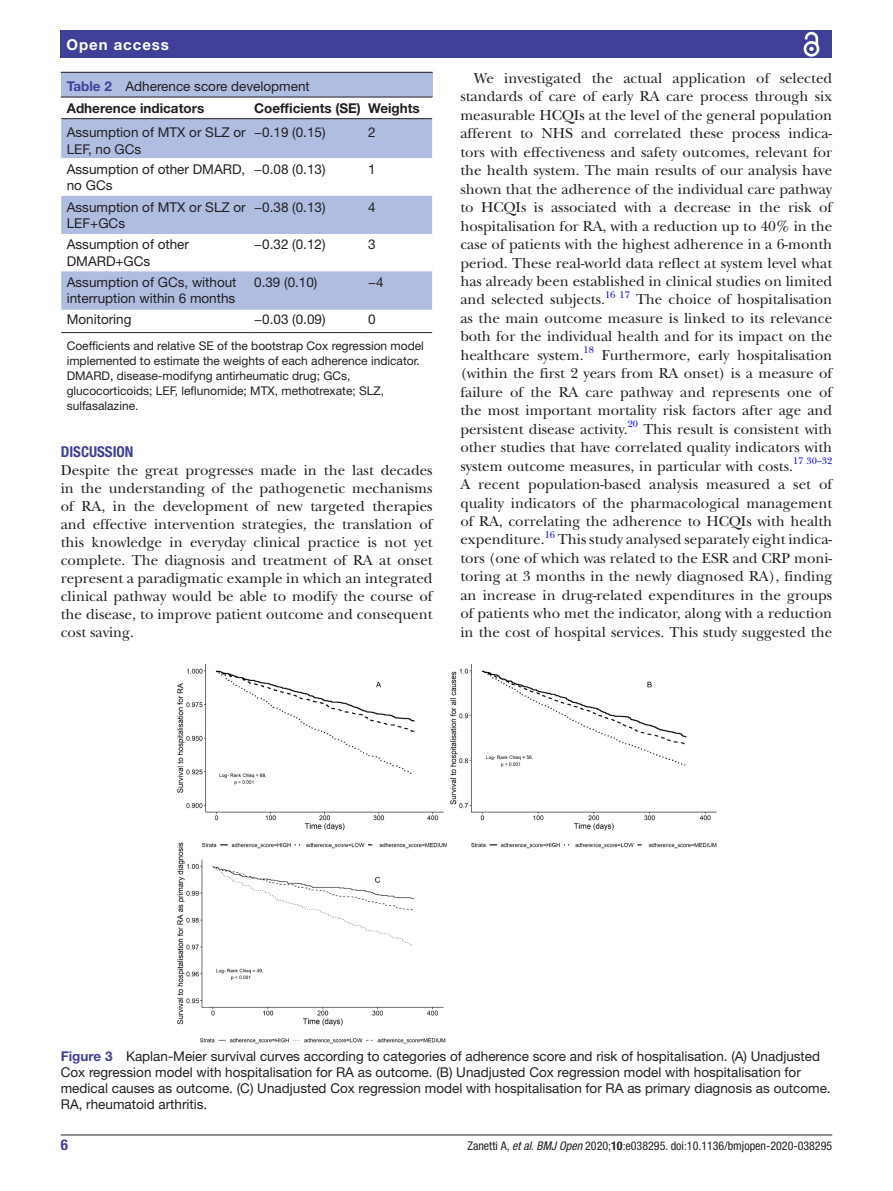
<style>
.page{position:relative;width:893px;height:1191px;background:#fff}
.page>*{position:absolute;margin:0;border:0;box-sizing:border-box;transform-origin:0 0}
.t1{font:15px/18.5px "New Baskerville";color:#231f20;text-align:justify}
.t2{font:700 condensed 15px "Helvetica Neue LT Std";color:#414099}
.t3{font:700 15px "Helvetica Neue LT Std";letter-spacing:.065em;color:#fff}
.t4{font:13.5px/16.2px "Helvetica Neue LT Std";color:#231f20}
.t5{font:700 13.5px "Helvetica Neue LT Std";color:#231f20}
.t6{font:12px/15px "Helvetica Neue LT Std";color:#231f20}
.t7{font:condensed 12px "Helvetica Neue LT Std";color:#231f20}
.t8{font:9.9px "New Baskerville";color:#00f}
.s1{font-weight:700;color:#414099}
.s2{font-weight:700}
.s3{font-style:italic}
</style>
<div class="page">
<hr style="left:61px;top:1134px;width:771px;height:1px;background:#231f20">
<div style="left:61px;top:31px;width:771px;height:27px;background:#414099"></div>
<svg style="left:803px;top:31px;width:17px;height:26px"></svg>
<div style="left:61px;top:73px;width:372px;height:346px;background:#afbde1"></div>
<hr style="left:61px;top:72px;width:372px;height:1px;background:#231f20">
<div style="left:61px;top:98px;width:371px;height:321px;background:#fff"></div>
<svg style="left:61px;top:119px;width:371px;height:190px"></svg>
<hr style="left:61px;top:97px;width:187px;height:1px;background:#231f20">
<hr style="left:61px;top:118px;width:187px;height:1px;background:#231f20">
<hr style="left:248px;top:97px;width:114px;height:1px;background:#231f20">
<hr style="left:248px;top:118px;width:114px;height:1px;background:#231f20">
<hr style="left:362px;top:97px;width:71px;height:1px;background:#231f20">
<hr style="left:362px;top:118px;width:70px;height:1px;background:#231f20">
<hr style="left:248px;top:332px;width:114px;height:1px;background:#231f20">
<hr style="left:362px;top:332px;width:70px;height:1px;background:#231f20">
<hr style="left:61px;top:332px;width:187px;height:1px;background:#231f20">
<svg style="left:432px;top:97px;width:1px;height:22px"></svg>
<hr style="left:432px;top:119px;width:1px;height:39px;background:#fff">
<hr style="left:432px;top:158px;width:1px;height:38px;background:#fff">
<hr style="left:432px;top:196px;width:1px;height:38px;background:#fff">
<hr style="left:432px;top:234px;width:1px;height:38px;background:#fff">
<hr style="left:432px;top:272px;width:1px;height:37px;background:#fff">
<svg style="left:432px;top:309px;width:1px;height:23px"></svg>
<hr style="left:432px;top:332px;width:1px;height:87px;background:#fff">
<hr style="left:67px;top:364px;width:366px;height:2px;background:#fff">
<hr style="left:67px;top:409px;width:366px;height:2px;background:#fff">
<img style="left:177px;top:664px;width:539px;height:379px">
<p class="t3" style="left:66px;top:35px;width:104px">Open access</p>
<p class="t4" style="left:67px;top:75px;width:245px;line-height:22px"><span class="s1">Table 2</span> Adherence score development<br><span class="s2">Adherence indicators</span></p>
<p class="t5" style="left:254px;top:99px;width:167px">Coefficients (SE) Weights</p>
<p class="t4" style="left:67px;top:124px;width:181px">Assumption of MTX or SLZ or<br>LEF, no GCs</p>
<p class="t4" style="left:254px;top:124px;width:73px">−0.19 (0.15)</p>
<p class="t4" style="left:368px;top:124px;width:9px">2</p>
<p class="t4" style="left:67px;top:161px;width:180px">Assumption of other DMARD, no GCs</p>
<p class="t4" style="left:254px;top:161px;width:73px">−0.08 (0.13)</p>
<p class="t4" style="left:368px;top:161px;width:9px">1</p>
<p class="t4" style="left:67px;top:198px;width:181px">Assumption of MTX or SLZ or<br>LEF+GCs</p>
<p class="t4" style="left:254px;top:198px;width:73px">−0.38 (0.13)</p>
<p class="t4" style="left:368px;top:198px;width:9px">4</p>
<p class="t4" style="left:67px;top:236px;width:124px">Assumption of other<br>DMARD+GCs</p>
<p class="t4" style="left:254px;top:236px;width:73px">−0.32 (0.12)</p>
<p class="t4" style="left:368px;top:236px;width:9px">3</p>
<p class="t4" style="left:67px;top:274px;width:171px">Assumption of GCs, without interruption within 6 months</p>
<p class="t4" style="left:254px;top:274px;width:65px">0.39 (0.10)</p>
<p class="t4" style="left:368px;top:274px;width:17px">−4</p>
<p class="t4" style="left:67px;top:310px;width:66px">Monitoring</p>
<p class="t4" style="left:254px;top:310px;width:73px">−0.03 (0.09)</p>
<p class="t4" style="left:368px;top:310px;width:9px">0</p>
<p class="t6" style="left:67px;top:338px;width:359px">Coefficients and relative SE of the bootstrap Cox regression model implemented to estimate the weights of each adherence indicator.<br>DMARD, disease-modifyng antirheumatic drug; GCs, glucocorticoids; LEF, leflunomide; MTX, methotrexate; SLZ, sulfasalazine.</p>
<p class="t2" style="left:61px;top:442px;width:74px">DISCUSSION</p>
<p class="t1" style="left:61px;top:461px;width:373px;line-height:18px">Despite the great progresses made in the last decades in the understanding of the pathogenetic mechanisms of RA, in the development of new targeted therapies and effective intervention strategies, the translation of this knowledge in everyday clinical practice is not yet complete. The diagnosis and treatment of RA at onset represent a paradigmatic example in which an integrated clinical pathway would be able to modify the course of the disease, to improve patient outcome and consequent cost saving.</p>
<p class="t1" style="left:460px;top:69px;width:373px;text-indent:14px">We investigated the actual application of selected standards of care of early RA care process through six measurable HCQIs at the level of the general population afferent to NHS and correlated these process indica&shy;tors with effectiveness and safety outcomes, relevant for the health system. The main results of our analysis have shown that the adherence of the individual care pathway to HCQIs is associated with a decrease in the risk of hospitalisation for RA, with a reduction up to 40% in the case of patients with the highest adherence in a 6-month period. These real-world data reflect at system level what has already been established in clinical studies on limited and selected subjects.<sup>16</sup> <sup>17</sup> The choice of hospitalisation as the main outcome measure is linked to its relevance both for the individual health and for its impact on the healthcare system.</p>
<p class="t8" style="left:584px;top:344px;width:12px">18</p>
<p class="t1" style="left:460px;top:346px;width:373px;text-indent:141px">Furthermore, early hospitalisation (within the first 2 years from RA onset) is a measure of failure of the RA care pathway and represents one of the most important mortality risk factors after age and persistent disease activity.</p>
<p class="t8" style="left:628px;top:418px;width:12px">20</p>
<p class="t1" style="left:460px;top:420px;width:373px;text-indent:183px">This result is consistent with other studies that have correlated quality indicators with system outcome measures, in particular with costs.</p>
<p class="t8" style="left:793px;top:455px;width:41px">17 30–32</p>
<p class="t1" style="left:460px;top:475px;width:373px">A recent population-based analysis measured a set of quality indicators of the pharmacological management of RA, correlating the adherence to HCQIs with health expenditure.</p>
<p class="t8" style="left:545px;top:529px;width:12px">16</p>
<p class="t1" style="left:460px;top:530px;width:373px;text-indent:98px">This study analysed separately eight indica&shy;tors (one of which was related to the ESR and CRP moni&shy;toring at 3 months in the newly diagnosed RA), finding an increase in drug-related expenditures in the groups of patients who met the indicator, along with a reduction in the cost of hospital services. This study suggested the</p>
<p class="t4" style="left:61px;top:1047px;width:771px"><span class="s1">Figure 3</span> Kaplan-Meier survival curves according to categories of adherence score and risk of hospitalisation. (A) Unadjusted Cox regression model with hospitalisation for RA as outcome. (B) Unadjusted Cox regression model with hospitalisation for medical causes as outcome. (C) Unadjusted Cox regression model with hospitalisation for RA as primary diagnosis as outcome.<br>RA, rheumatoid arthritis.</p>
<p class="t2" style="left:61px;top:1135px;width:9px">6</p>
<p class="t7" style="left:467px;top:1138px;width:366px">Zanetti A, <span class="s3">et al</span>. <span class="s3">BMJ Open</span> 2020;<span class="s2">10</span>:e038295. doi:10.1136/bmjopen-2020-038295</p>
</div>
